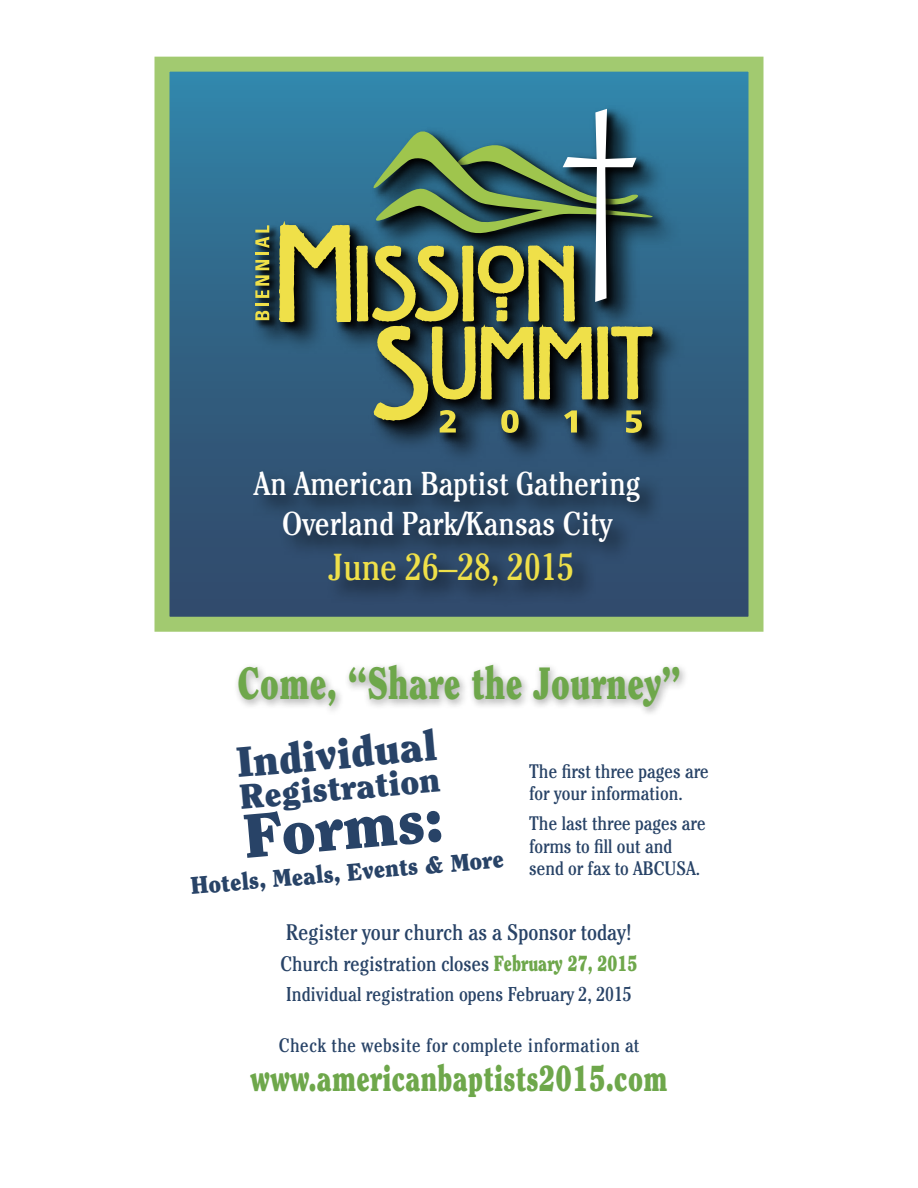
<style>
.page{position:relative;width:918px;height:1188px;background:#fff}
.page>*{position:absolute;margin:0;border:0;box-sizing:border-box;transform-origin:0 0}
.t1{font:900 61.5px "Clearface";color:#284367}
.t2{font:900 45px "Clearface";letter-spacing:.01em;color:#6ea74b;scale:.75 1}
.t3{font:900 42px "Clearface";color:#284367}
.t4{font:condensed 37.5px "Cheltenham";color:#efe049}
.t5{font:900 36px "Clearface";letter-spacing:.01em;color:#6ea74b;scale:.75 1}
.t6{font:900 34.5px "Clearface";color:#284367}
.t7{font:condensed 33px/39.6px "Cheltenham";color:#fff;text-align:center}
.t8{font:900 24px "Clearface";color:#284367;scale:.95 1}
.t9{font:condensed 22.5px "Cheltenham";color:#284367}
.t10{font:condensed 21px "Cheltenham";color:#284367}
.t11{font:condensed 19.95px "Cheltenham";color:#284367}
.t12{font:condensed 19.5px/22.5px "Cheltenham";color:#284367}
.t13{font:condensed 19.5px "Cheltenham";letter-spacing:.025em;color:#284367}
.s1{font-family:"Clearface";font-weight:900;font-stretch:normal;font-size:21.75px;color:#6ea74b}
</style>
<div class="page">
<div style="left:162px;top:64px;width:594px;height:560px;background:linear-gradient(to bottom,#3184a8,#314465)"></div>
<div style="left:154px;top:57px;width:610px;height:575px;border:15px solid #8cbe4f"></div>
<div style="left:251px;top:105px;width:436px;height:362px;background:#000;opacity:.75"></div>
<img style="left:434px;top:433px;width:224px;height:16px">
<img style="left:660px;top:126px;width:9px;height:123px">
<img style="left:557px;top:104px;width:95px;height:5px">
<img style="left:368px;top:433px;width:76px;height:4px">
<img style="left:660px;top:321px;width:9px;height:95px">
<svg style="left:278px;top:109px;width:382px;height:324px;background:#516f5f"></svg>
<img style="left:252px;top:222px;width:29px;height:110px">
<svg style="left:255px;top:311px;width:14px;height:9px"></svg>
<hr style="left:255px;top:303px;width:14px;height:3px;background:#efe049">
<svg style="left:255px;top:260px;width:14px;height:38px"></svg>
<hr style="left:255px;top:252px;width:14px;height:3px;background:#efe049">
<svg style="left:255px;top:225px;width:14px;height:23px"></svg>
<div style="left:251px;top:468px;width:413px;height:142px;background:#000;opacity:.75"></div>
<div style="left:233px;top:661px;width:457px;height:57px;background:#000;opacity:.3"></div>
<h3 class="t7" style="left:254px;top:464px;width:388px">An American Baptist Gathering<br>Overland Park/Kansas City</h3>
<h3 class="t4" style="left:329px;top:545px;width:247px">June 26–28, 2015</h3>
<h2 class="t2" style="left:237px;top:655px;width:592px">Come, “Share the Journey”</h2>
<h3 class="t3" style="left:235px;top:737px;width:202px;rotate:-5deg">Individual</h3>
<h3 class="t6" style="left:238px;top:775px;width:203px;rotate:-5deg">Registration</h3>
<h1 class="t1" style="left:240px;top:798px;width:201px;rotate:-5deg">Forms:</h1>
<p class="t8" style="left:190px;top:871px;width:332px;rotate:-5deg">Hotels, Meals, Events &amp; More</p>
<p class="t12" style="left:529px;top:759px;width:181px">The first three pages are for your information.</p>
<p class="t12" style="left:529px;top:812px;width:178px">The last three pages are forms to fill out and send or fax to ABCUSA.</p>
<p class="t9" style="left:286px;top:919px;width:348px">Register your church as a Sponsor today!</p>
<p class="t10" style="left:280px;top:952px;width:359px">Church registration closes <span class="s1">February 27, 2015</span></p>
<p class="t11" style="left:286px;top:983px;width:347px">Individual registration opens February 2, 2015</p>
<p class="t13" style="left:279px;top:1034px;width:362px">Check the website for complete information at</p>
<h3 class="t5" style="left:251px;top:1056px;width:557px">www.americanbaptists2015.com</h3>
</div>
